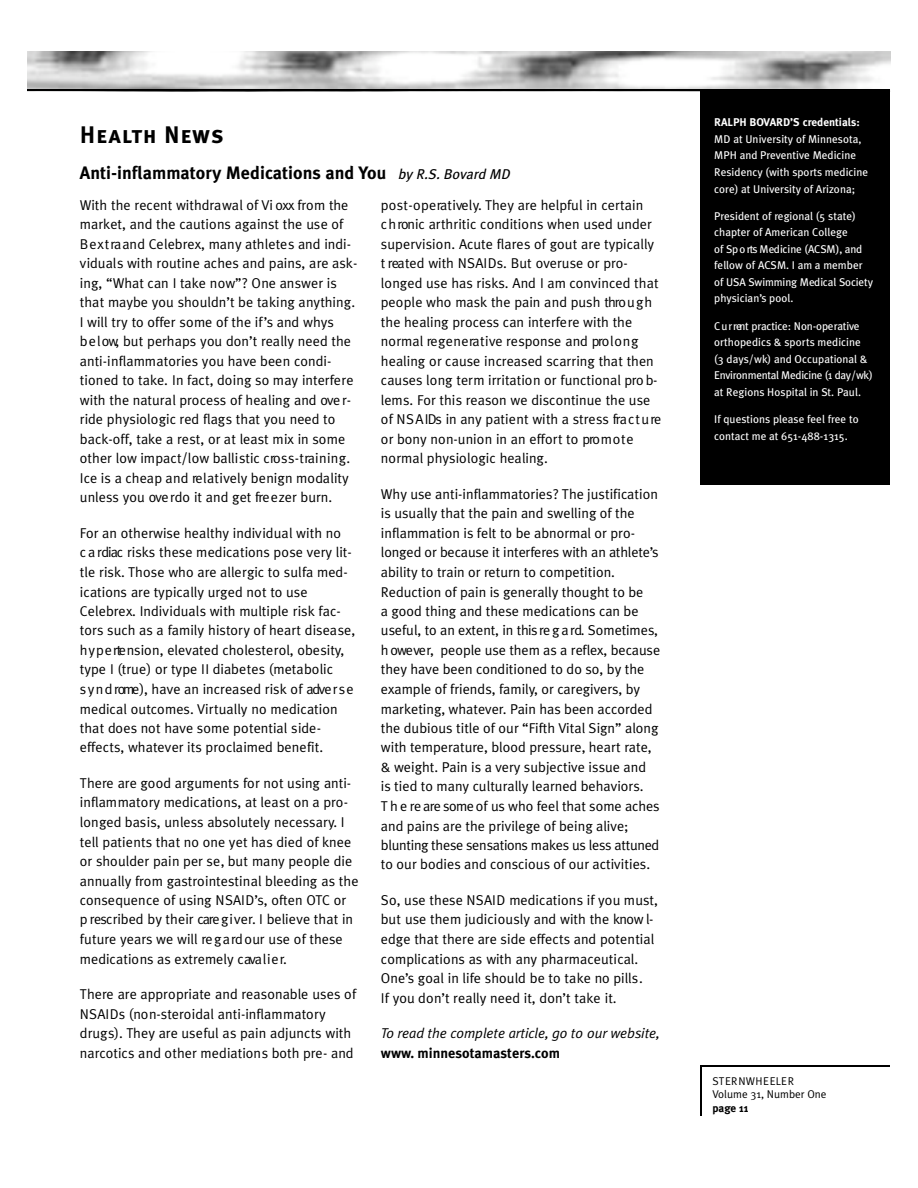
<style>
.page{position:relative;width:918px;height:1188px;background:#fff}
.page>*{position:absolute;margin:0;border:0;box-sizing:border-box;transform-origin:0 0}
.t1{font:24px "Meta Plus Bold Caps";letter-spacing:.005em;color:#000}
.t2{font:700 18px "Meta Plus";color:#000}
.t3{font:14.25px/19.5px "Meta Plus Normal";color:#000}
.t4{font:italic 14.25px "Meta Plus Normal";color:#000}
.t5{font:700 14.25px "Meta Plus";color:#000}
.t6{font:11.25px/16.5px "Meta Plus";color:#fff}
.t7{font:11.25px/13.4px "Meta Plus Normal";color:#000}
.t8{font:700 11.25px "Meta Plus";color:#fff}
.t9{font:700 11.25px "Meta Plus";color:#000}
.s1{font-weight:400;font-style:italic;font-size:14.25px}
</style>
<div class="page">
<img style="left:27px;top:51px;width:864px;height:41px">
<hr style="left:27px;top:90px;width:863px;height:1px;background:#000">
<hr style="left:701px;top:1065px;width:189px;height:1px;background:#000">
<hr style="left:700px;top:1065px;width:1px;height:51px;background:#000">
<div style="left:701px;top:90px;width:189px;height:395px;background:#000"></div>
<h1 class="t1" style="left:80px;top:124px;width:146px">H e a lth New s</h1>
<p class="t2" style="left:80px;top:164px;width:434px">Anti-inflammatory Medications and You <span class="s1">by R.S.Bovard MD</span></p>
<p class="t3" style="left:80px;top:196px;width:279px">With the recent withdrawal of Vi oxx from the market, and the cautions against the use of<br>B e x t ra and Celebrex, many athletes and indi&shy;viduals with routine aches and pains, are ask&shy;ing, “What can I take now”? One answer is that maybe you shouldn’t be taking anything.<br>I will try to offer some of the if’s and whys<br>b e l ow, but perhaps you don’t really need the anti-inflammatories you have been condi&shy;tioned to take. In fact, doing so may interfere with the natural process of healing and ove r&shy;ride physiologic red flags that you need to<br>b a c k -o ff, take a rest, or at least mix in some other low impact/low ballistic cro s s - t ra in in g .<br>Ice is a cheap and re la t ively benign modality unless you ove rdo it and get fre e zer burn.</p>
<p class="t3" style="left:80px;top:524px;width:277px">For an otherwise healthy individual with no<br>c a rdiac risks these medications pose very lit&shy;tle risk. Those who are allergic to sulfa med&shy;ications are typically urged not to use<br>C e le b rex. Individuals with multiple risk fac&shy;tors such as a family history of heart disease, h y p e rtension, elevated cholesterol, obesity, type I (true) or type II diabetes (metabolic<br>s y n d rome), have an increased risk of adve r s e medical outcomes. Virtually no medication that does not have some potential side&shy;effects, whatever its proclaimed benefit.</p>
<p class="t3" style="left:80px;top:774px;width:280px">T h e re are good arguments for not using anti&shy;inflammatory medications, at least on a pro&shy;longed basis, unless absolutely necessary. I tell patients that no one yet has died of knee or shoulder pain per se, but many people die annually from gastrointestinal bleeding as the consequence of using NS A ID ’s, often OTC or<br>p rescribed by their care g i ve r. I believe that in fu t u re years we will re g a rd our use of these medications as extremely cava l i e r.</p>
<p class="t3" style="left:80px;top:986px;width:278px">T h e re are appropriate and reasonable uses of NS A IDs (non-steroidal anti-inflammatory drugs). They are useful as pain adjuncts with n a rcotics and other mediations both pre- and</p>
<p class="t3" style="left:381px;top:196px;width:282px">p o s t - o p e ra t ive ly. They are helpful in cert a in<br>c h ronic arthritic conditions when used under s u p e rvision. Acute flares of gout are typically t reated with NS A IDs. But overuse or pro&shy;longed use has risks. And I am convinced that people who mask the pain and push thro u g h the healing process can interfere with the normal re g e n e ra t ive response and pro l o n g healing or cause increased scarring that then causes long term irritation or functional pro b&shy;lems. For this reason we discontinue the use of NS A IDs in any patient with a stress fra c t u re or bony non-union in an effort to pro m o t e normal physiologic healing.</p>
<p class="t3" style="left:381px;top:485px;width:281px">Why use anti-inflammatories? The justification is usually that the pain and swelling of the inflammation is felt to be abnormal or pro&shy;longed or because it interferes with an athlete’s ability to train or return to competition.<br>Reduction of pain is generally thought to be<br>a good thing and these medications can be useful, to an extent, in this re g a rd. Sometimes, h owe ve r, people use them as a reflex, because they have been conditioned to do so, by the example of friends, family, or caregivers, by marketing, whatever. Pain has been accorded the dubious title of our “Fifth Vital Sign” along with temperature, blood pressure, heart rate, &amp; weight. Pain is a very subjective issue and<br>is tied to many culturally learned behaviors.<br>T h e re are some of us who feel that some aches and pains are the privilege of being alive; blunting these sensations makes us less attuned to our bodies and conscious of our activities.</p>
<p class="t3" style="left:381px;top:891px;width:279px">So, use these NS A ID medications if you must, but use them judiciously and with the know l&shy;edge that there are side effects and potential complications as with any pharmaceutical.<br>O n e’s goal in life should be to take no pills.<br>If you don’t really need it, don’t take it.</p>
<p class="t4" style="left:381px;top:1027px;width:281px">To read the complete article, go to our website,</p>
<p class="t5" style="left:381px;top:1046px;width:181px">www. minnesotamasters.com</p>
<p class="t8" style="left:714px;top:118px;width:147px">RALPH BOVARD’S credentials:</p>
<p class="t6" style="left:714px;top:131px;width:155px">MD at University of Minnesota,<br>MPH and Preventive Medicine<br>Residency (with sports medicine core) at University of Arizona;</p>
<p class="t6" style="left:714px;top:208px;width:161px">President of regional (5 state) chapter of American College<br>of Sp o rts Medicine (ACSM), and fellow of ACSM. I am a member of USA Swimming Medical Society physician’s pool.</p>
<p class="t6" style="left:714px;top:318px;width:160px">C u r rent practice: Non-opera tive orthopedics &amp; sports medicine (3 days/wk) and Occupational &amp;<br>E n v ironmental Medicine (1 day/wk) at Regions Hospital in St. Paul.</p>
<p class="t6" style="left:714px;top:412px;width:146px">If questions please feel free to contact me at 651-488-1315.</p>
<p class="t7" style="left:712px;top:1075px;width:116px">STERN WHEELER<br>Volume 31, Number One</p>
<p class="t9" style="left:712px;top:1103px;width:38px">page 11</p>
</div>
